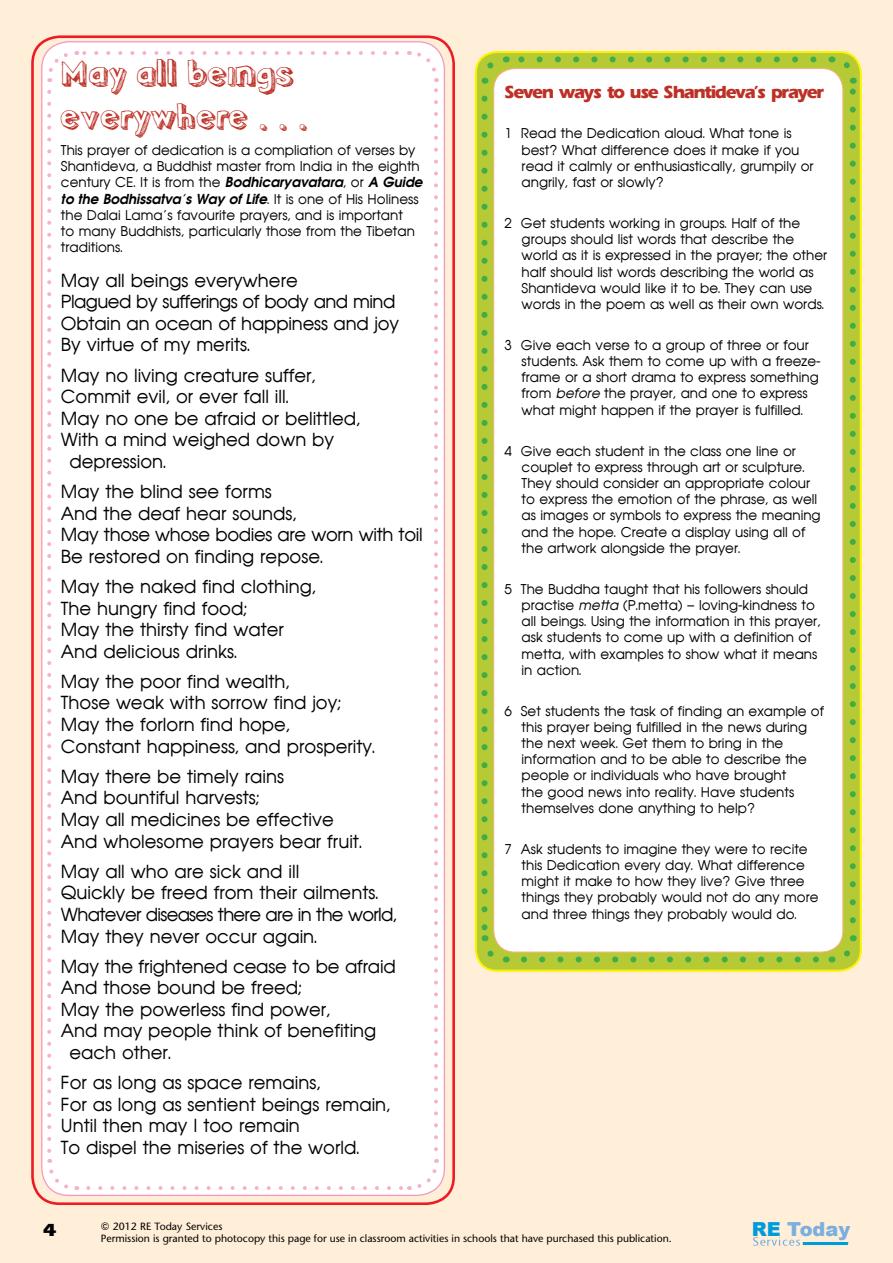
<style>
.page{position:relative;width:893px;height:1263px;background:#ffeed8}
.page>*{position:absolute;margin:0;border:0;box-sizing:border-box;transform-origin:0 0}
.t1{font:36px/43.2px "Pointy";color:#bd3026}
.t2{font:900 19.35px "Arial";color:#7aafde}
.t3{font:18px/21.6px "Avian";color:#000}
.t4{font:800 18px "Ergoe";letter-spacing:-.07em;color:#bd3026}
.t5{font:18px "Ergoe Extrabold Expanded";color:#000}
.t6{font:13.5px/16.2px "Avian";color:#000}
.t7{font:10.5px/12.6px "Stone Sans";color:#000}
.s1{font-weight:700;font-style:italic}
.s2{font-style:italic}
.s3{font-family:"Humanist 777 BT Roman B"}
.s4{color:#009bdb}
</style>
<div class="page">
<svg style="left:753px;top:1237px;width:95px;height:9px"></svg>
<div style="left:31px;top:35px;width:424px;height:1170px;border:3px solid #ed1c24;border-radius:27px"></div>
<div style="left:42px;top:42px;width:402px;height:1153px;background:#fff;border-radius:27px"></div>
<svg style="left:88px;top:1186px;width:315px;height:4px"></svg>
<svg style="left:409px;top:1159px;width:31px;height:32px"></svg>
<svg style="left:409px;top:49px;width:30px;height:1100px"></svg>
<svg style="left:45px;top:50px;width:352px;height:32px"></svg>
<svg style="left:46px;top:92px;width:31px;height:1100px"></svg>
<div style="left:476px;top:52px;width:385px;height:919px;background:#b5ca34;border-radius:21px"></div>
<div style="left:475px;top:51px;width:387px;height:921px;border:2px solid #fff200;border-radius:21px"></div>
<div style="left:494px;top:69px;width:349px;height:883px;background:#fff;border-radius:21px"></div>
<svg style="left:481px;top:99px;width:6px;height:830px"></svg>
<svg style="left:524px;top:956px;width:295px;height:6px"></svg>
<svg style="left:850px;top:90px;width:6px;height:830px"></svg>
<svg style="left:518px;top:56px;width:295px;height:6px"></svg>
<svg style="left:478px;top:57px;width:21px;height:27px"></svg>
<svg style="left:482px;top:935px;width:25px;height:31px"></svg>
<svg style="left:838px;top:935px;width:21px;height:27px"></svg>
<svg style="left:831px;top:53px;width:24px;height:31px"></svg>
<h1 class="t1" style="left:61px;top:53px;width:249px">May all beings everywhere . . .</h1>
<p class="t6" style="left:61px;top:142px;width:363px">This prayer of dedication is a compliation of verses by Shantideva, a Buddhist master from India in the eighth century CE. It is from the <span class="s1">Bodhicaryavatara</span>, or <span class="s1">A Guide to the Bodhissatva’s Way of Life</span>. It is one of His Holiness the Dalai Lama’s favourite prayers, and is important<br>to many Buddhists, particularly those from the Tibetan traditions.</p>
<h3 class="t3" style="left:61px;top:269px;width:340px">May all beings everywhere<br>Plagued by sufferings of body and mind<br>Obtain an ocean of happiness and joy<br>By virtue of my merits.</h3>
<h3 class="t3" style="left:61px;top:364px;width:256px">May no living creature suffer,</h3>
<h3 class="t3" style="left:61px;top:386px;width:229px">Commit evil, or ever fall ill.</h3>
<h3 class="t3" style="left:61px;top:407px;width:301px">May no one be afraid or belittled,</h3>
<h3 class="t3" style="left:61px;top:429px;width:275px">With a mind weighed down by</h3>
<h3 class="t3" style="left:69px;top:451px;width:99px">depression.</h3>
<h3 class="t3" style="left:61px;top:481px;width:363px">May the blind see forms<br>And the deaf hear sounds,<br>May those whose bodies are worn with toil<br>Be restored on finding repose.</h3>
<h3 class="t3" style="left:61px;top:576px;width:257px">May the naked find clothing,<br>The hungry find food;<br>May the thirsty find water<br>And delicious drinks.</h3>
<h3 class="t3" style="left:61px;top:670px;width:316px">May the poor find wealth,<br>Those weak with sorrow find joy;<br>May the forlorn find hope,<br>Constant happiness, and prosperity.</h3>
<h3 class="t3" style="left:61px;top:765px;width:303px">May there be timely rains<br>And bountiful harvests;<br>May all medicines be effective<br>And wholesome prayers bear fruit.</h3>
<h3 class="t3" style="left:61px;top:860px;width:338px">May all who are sick and ill<br>Quickly be freed from their ailments.<br>Whatever diseases there are in the world, May they never occur again.</h3>
<h3 class="t3" style="left:61px;top:955px;width:336px">May the frightened cease to be afraid</h3>
<h3 class="t3" style="left:61px;top:977px;width:242px">And those bound be freed;</h3>
<h3 class="t3" style="left:61px;top:998px;width:271px">May the powerless find power,</h3>
<h3 class="t3" style="left:61px;top:1020px;width:317px">And may people think of benefiting</h3>
<h3 class="t3" style="left:69px;top:1042px;width:103px">each other.</h3>
<h3 class="t3" style="left:61px;top:1072px;width:331px">For as long as space remains,<br>For as long as sentient beings remain,<br>Until then may I too remain<br>To dispel the miseries of the world.</h3>
<h3 class="t4" style="left:505px;top:82px;width:321px">Seven ways to use Shantideva’s prayer</h3>
<p class="t6" style="left:522px;top:125px;width:293px;text-indent:-17px">1 Read the Dedication aloud. What tone is best? What difference does it make if you read it calmly or enthusiastically, grumpily or angrily, fast or slowly?</p>
<p class="t6" style="left:522px;top:215px;width:307px;text-indent:-17px">2 Get students working in groups. Half of the groups should list words that describe the world as it is expressed in the prayer; the other half should list words describing the world as Shantideva would like it to be. They can use words in the poem as well as their own words.</p>
<p class="t6" style="left:522px;top:337px;width:300px;text-indent:-17px">3 Give each verse to a group of three or four students. Ask them to come up with a freeze&shy;frame or a short drama to express something from <span class="s2">before</span> the prayer, and one to express what might happen if the prayer is fulfilled.</p>
<p class="t6" style="left:522px;top:443px;width:301px;text-indent:-17px">4 Give each student in the class one line or couplet to express through art or sculpture.<br>They should consider an appropriate colour to express the emotion of the phrase, as well as images or symbols to express the meaning and the hope. Create a display using all of the artwork alongside the prayer.</p>
<p class="t6" style="left:522px;top:581px;width:301px;text-indent:-17px">5 The Buddha taught that his followers should practise <span class="s2">metta</span> (P.metta) – loving-kindness to all beings. Using the information in this prayer, ask students to come up with a definition of metta, with examples to show what it means in action.</p>
<p class="t6" style="left:522px;top:703px;width:304px;text-indent:-17px">6 Set students the task of finding an example of this prayer being fulfilled in the news during the next week. Get them to bring in the information and to be able to describe the people or individuals who have brought<br>the good news into reality. Have students themselves done anything to help?</p>
<p class="t6" style="left:522px;top:841px;width:298px;text-indent:-17px">7 Ask students to imagine they were to recite this Dedication every day. What difference might it make to how they live? Give three things they probably would not do any more and three things they probably would do.</p>
<p class="t7" style="left:101px;top:1220px;width:573px"><span class="s3">©</span> 2012 RE Today Services<br>Permission is granted to photocopy this page for use in classroom activities in schools that have purchased this publication.</p>
<h3 class="t5" style="left:43px;top:1220px;width:16px">4</h3>
<h2 class="t2" style="left:752px;top:1215px;width:100px"><span class="s4">RE</span> Today</h2>
</div>
